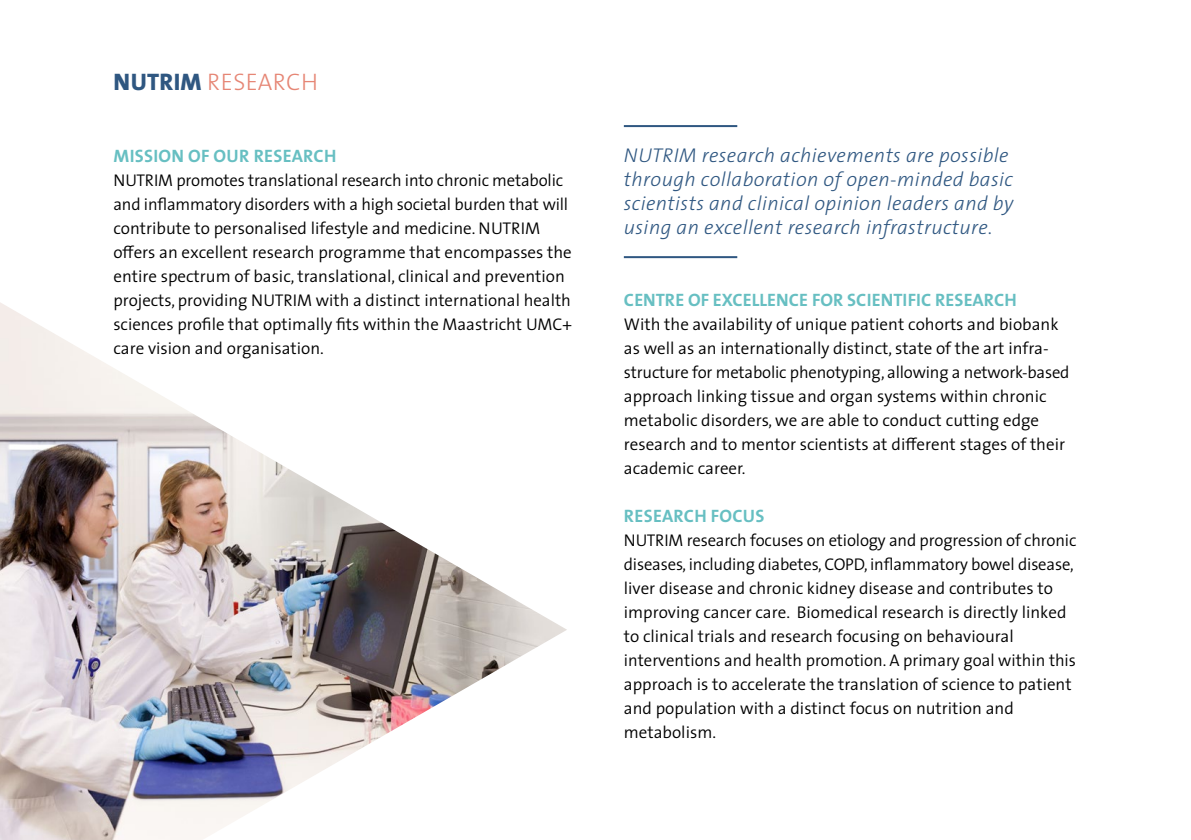
<style>
.page{position:relative;width:1191px;height:840px;background:#fff}
.page>*{position:absolute;margin:0;border:0;box-sizing:border-box;transform-origin:0 0}
.t1{font:300 24px "The Sans";letter-spacing:.015em;color:#e68675}
.t2{font:italic 300 20px/24px "The Sans";letter-spacing:.02em;color:#2f5781}
.t3{font:700 18px "The Sans";letter-spacing:.01em;color:#67bfc2}
.t4{font:300 17px/24px "The Sans";color:#000}
.s1{font-weight:800;color:#2f5781}
</style>
<div class="page">
<img style="left:0;top:302px;width:567px;height:537px">
<hr style="left:624px;top:125px;width:113px;height:2px;background:#2f5781">
<hr style="left:624px;top:256px;width:113px;height:2px;background:#2f5781">
<h1 class="t1" style="left:114px;top:62px;width:206px"><span class="s1">NUTRIM</span> RESEARCH</h1>
<p class="t3" style="left:114px;top:140px;width:224px">MISSION OF OUR RESEARCH</p>
<p class="t4" style="left:113px;top:167px;width:460px">NUTRIM promotes translational research into chronic metabolic and inflammatory disorders with a high societal burden that will contribute to personalised lifestyle and medicine. NUTRIM offers an excellent research programme that encompasses the entire spectrum of basic, translational, clinical and prevention projects, providing NUTRIM with a distinct international health sciences profile that optimally fits within the Maastricht UMC+ care vision and organisation.</p>
<p class="t2" style="left:624px;top:142px;width:391px">NUTRIM research achievements are possible through collaboration of open-minded basic scientists and clinical opinion leaders and by using an excellent research infrastructure.</p>
<p class="t3" style="left:624px;top:284px;width:394px">CENTRE OF EXCELLENCE FOR SCIENTIFIC RESEARCH</p>
<p class="t4" style="left:624px;top:311px;width:447px">With the availability of unique patient cohorts and biobank as well as an internationally distinct, state of the art infra&shy;structure for metabolic phenotyping, allowing a network-based approach linking tissue and organ systems within chronic metabolic disorders, we are able to conduct cutting edge research and to mentor scientists at different stages of their academic career.</p>
<p class="t3" style="left:624px;top:500px;width:142px">RESEARCH FOCUS</p>
<p class="t4" style="left:624px;top:527px;width:454px">NUTRIM research focuses on etiology and progression of chronic diseases, including diabetes, COPD, inflammatory bowel disease, liver disease and chronic kidney disease and contributes to improving cancer care. Biomedical research is directly linked to clinical trials and research focusing on behavioural interventions and health promotion. A primary goal within this approach is to accelerate the translation of science to patient and population with a distinct focus on nutrition and metabolism.</p>
</div>
